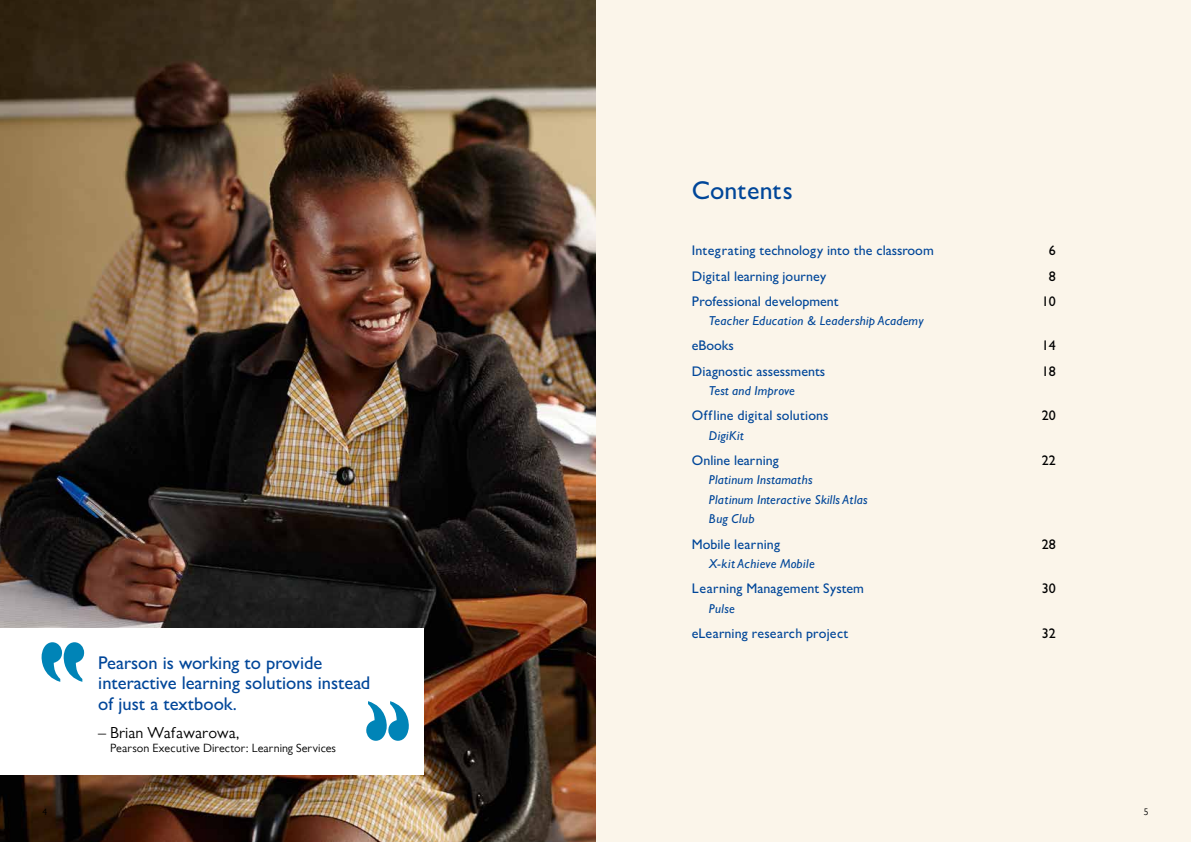
<style>
.page{position:relative;width:1191px;height:842px;background:#fbf5ea}
.page>*{position:absolute;margin:0;border:0;box-sizing:border-box;transform-origin:0 0}
.t1{font:500 25.9px "Gill Sans MT Pro";color:#004699}
.t2{font:500 18.5px/20.3px "Gill Sans MT Pro";color:#004699}
.t3{font:16px "Gill Sans MT Pro";letter-spacing:.015em;color:#000}
.t4{font:500 14px/25.2px "Gill Sans MT Pro";color:#004699}
.t5{font:500 14px "Gill Sans MT Pro";letter-spacing:.02em;color:#004699}
.t6{font:500 14px/25.2px "Gill Sans MT Pro";color:#000;text-align:center}
.t7{font:italic 500 13px/19.5px "Gill Sans MT Pro";letter-spacing:.02em;color:#004699}
.t8{font:italic 500 13px "Gill Sans MT Pro";letter-spacing:.04em;color:#004699}
.t9{font:12px "Gill Sans MT Pro";color:#000}
.t10{font:9.5px "Gill Sans MT Pro";color:#000}
</style>
<div class="page">
<img style="left:0;top:0;width:595px;height:842px">
<div style="left:0;top:628px;width:423px;height:146px;background:#fff"></div>
<svg style="left:42px;top:642px;width:42px;height:40px"></svg>
<svg style="left:366px;top:701px;width:43px;height:40px"></svg>
<h2 class="t2" style="left:98px;top:652px;width:273px">Pearson is working to provide interactive learning solutions instead of just a textbook.</h2>
<p class="t3" style="left:98px;top:724px;width:143px">– Brian Wafawarowa,</p>
<p class="t9" style="left:110px;top:741px;width:227px">Pearson Executive Director: Learning Services</p>
<h1 class="t1" style="left:692px;top:175px;width:102px">Contents</h1>
<p class="t4" style="left:692px;top:238px;width:243px">Integrating technology into the classroom<br>Digital learning journey<br>Professional development</p>
<p class="t7" style="left:709px;top:311px;width:216px">Teacher Education &amp; Leadership Academy</p>
<p class="t4" style="left:692px;top:333px;width:135px">eBooks<br>Diagnostic assessments</p>
<p class="t7" style="left:709px;top:381px;width:88px">Test and Improve</p>
<p class="t5" style="left:692px;top:407px;width:138px">Offline digital solutions</p>
<p class="t7" style="left:709px;top:425px;width:36px">DigiKit</p>
<p class="t4" style="left:692px;top:447px;width:88px">Online learning</p>
<p class="t7" style="left:709px;top:470px;width:160px">Platinum Instamaths<br>Platinum Interactive Skills Atlas<br>Bug Club</p>
<p class="t4" style="left:692px;top:531px;width:90px">Mobile learning</p>
<p class="t8" style="left:709px;top:556px;width:107px">X-kit Achieve Mobile</p>
<p class="t4" style="left:692px;top:576px;width:174px">Learning Management System</p>
<p class="t7" style="left:709px;top:598px;width:28px">Pulse</p>
<p class="t4" style="left:692px;top:620px;width:158px">eLearning research project</p>
<p class="t6" style="left:1041px;top:238px;width:15px">6<br>8<br>10</p>
<p class="t6" style="left:1041px;top:333px;width:15px;text-align:left">14<br>18</p>
<p class="t6" style="left:1041px;top:403px;width:15px">20</p>
<p class="t6" style="left:1041px;top:447px;width:15px">22</p>
<p class="t6" style="left:1041px;top:531px;width:15px">28</p>
<p class="t6" style="left:1041px;top:576px;width:15px">30</p>
<p class="t6" style="left:1041px;top:620px;width:15px">32</p>
<p class="t10" style="left:43px;top:806px;width:6px">4</p>
<p class="t10" style="left:1143px;top:806px;width:6px">5</p>
</div>
